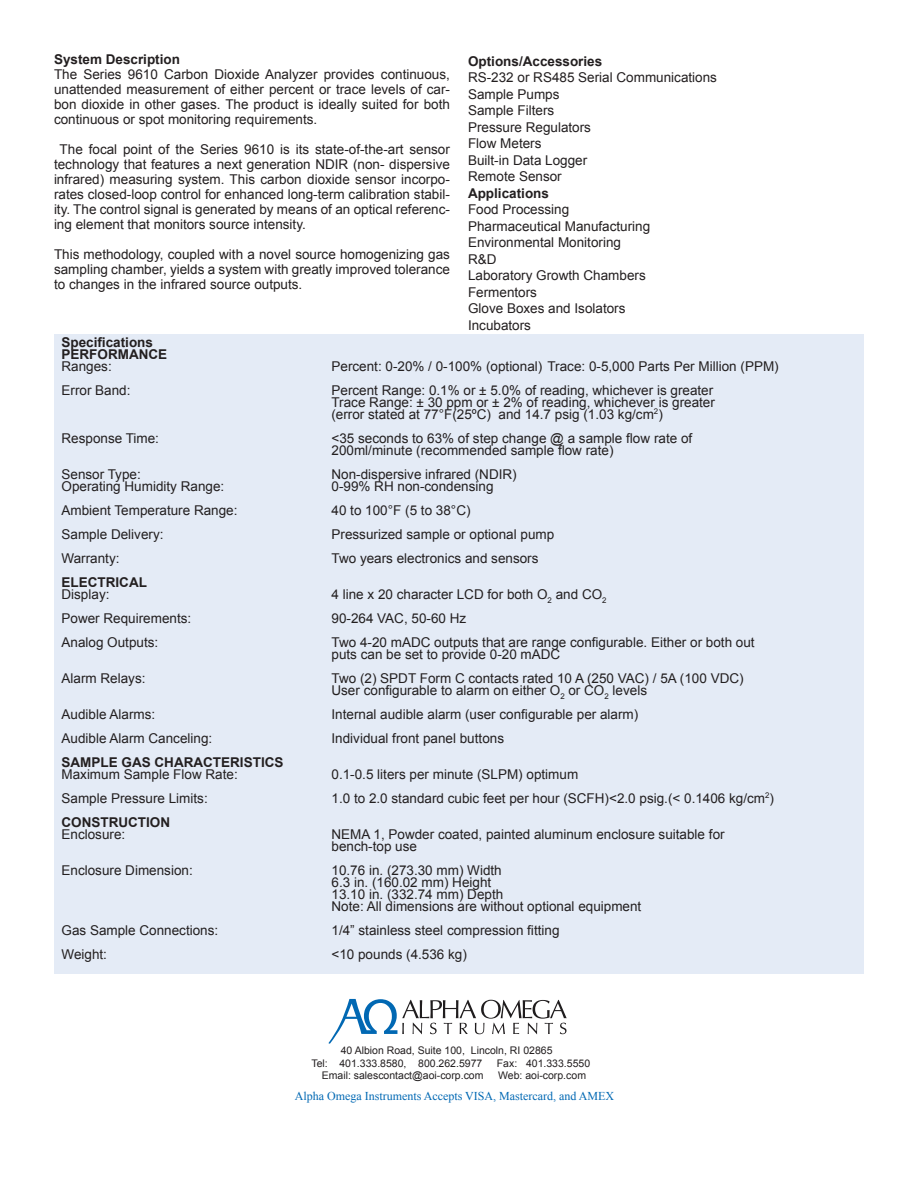
<style>
.page{position:relative;width:918px;height:1188px;background:#fff}
.page>*{position:absolute;margin:0;border:0;box-sizing:border-box;transform-origin:0 0}
.t1{font:13.5px/15px "Arial";color:#231f20}
.t2{font:700 13.5px "Arial";color:#231f20}
.t3{font:12px "Times New Roman";color:#0168b3}
.t4{font:10.5px "Arial";color:#231f20}
</style>
<div class="page">
<div style="left:54px;top:334px;width:810px;height:640px;background:#e4ebf6"></div>
<svg style="left:328px;top:999px;width:239px;height:45px"></svg>
<p class="t2" style="left:54px;top:50px;width:128px">System Description</p>
<p class="t1" style="left:54px;top:67px;width:397px;text-align:justify">The Series 9610 Carbon Dioxide Analyzer provides continuous, unattended measurement of either percent or trace levels of car&shy;bon dioxide in other gases. The product is ideally suited for both continuous or spot monitoring requirements.</p>
<p class="t1" style="left:54px;top:142px;width:397px;text-align:justify;text-indent:6px">The focal point of the Series 9610 is its state-of-the-art sensor technology that features a next generation NDIR (non- dispersive infrared) measuring system. This carbon dioxide sensor incorpo&shy;rates closed-loop control for enhanced long-term calibration stabil&shy;ity. The control signal is generated by means of an optical referenc&shy;ing element that monitors source intensity.</p>
<p class="t1" style="left:54px;top:247px;width:397px;text-align:justify">This methodology, coupled with a novel source homogenizing gas sampling chamber, yields a system with greatly improved tolerance to changes in the infrared source outputs.</p>
<p class="t2" style="left:468px;top:52px;width:136px">Options/Accessories</p>
<p class="t1" style="left:468px;top:70px;width:251px">RS-232 or RS485 Serial Communications</p>
<p class="t1" style="left:468px;top:87px;width:93px">Sample Pumps</p>
<p class="t1" style="left:468px;top:103px;width:88px">Sample Filters</p>
<p class="t1" style="left:468px;top:120px;width:125px">Pressure Regulators</p>
<p class="t1" style="left:468px;top:136px;width:75px">Flow Meters</p>
<p class="t1" style="left:468px;top:153px;width:121px">Built-in Data Logger</p>
<p class="t1" style="left:468px;top:169px;width:95px">Remote Sensor</p>
<p class="t2" style="left:468px;top:184px;width:83px">Applications</p>
<p class="t1" style="left:468px;top:202px;width:103px">Food Processing</p>
<p class="t1" style="left:468px;top:219px;width:184px">Pharmaceutical Manufacturing</p>
<p class="t1" style="left:468px;top:235px;width:155px">Environmental Monitoring</p>
<p class="t1" style="left:468px;top:252px;width:30px">R&amp;D</p>
<p class="t1" style="left:468px;top:268px;width:179px">Laboratory Growth Chambers</p>
<p class="t1" style="left:468px;top:285px;width:71px">Fermentors</p>
<p class="t1" style="left:468px;top:301px;width:159px">Glove Boxes and Isolators</p>
<p class="t1" style="left:468px;top:318px;width:65px">Incubators</p>
<p class="t2" style="left:62px;top:333px;width:93px">Specifications</p>
<p class="t2" style="left:62px;top:345px;width:107px">PERFORMANCE</p>
<p class="t1" style="left:62px;top:359px;width:52px">Ranges:</p>
<p class="t1" style="left:332px;top:359px;width:449px">Percent: 0-20% / 0-100% (optional) Trace: 0-5,000 Parts Per Million (PPM)</p>
<p class="t1" style="left:62px;top:383px;width:71px">Error Band:</p>
<p class="t1" style="left:332px;top:383px;width:383px">Percent Range: 0.1% or ± 5.0% of reading, whichever is greater</p>
<p class="t1" style="left:332px;top:395px;width:385px">Trace Range: ± 30 ppm or ± 2% of reading, whichever is greater</p>
<p class="t1" style="left:332px;top:407px;width:333px">(error stated at 77°F(25ºC) and 14.7 psig (1.03 kg/cm<sup>2</sup>)</p>
<p class="t1" style="left:62px;top:431px;width:99px">Response Time:</p>
<p class="t1" style="left:332px;top:432px;width:362px;line-height:12px">&lt;35 seconds to 63% of step change @ a sample flow rate of<br>200ml/minute (recommended sample flow rate)</p>
<p class="t1" style="left:62px;top:467px;width:81px">Sensor Type:</p>
<p class="t1" style="left:332px;top:467px;width:187px">Non-dispersive infrared (NDIR)</p>
<p class="t1" style="left:62px;top:479px;width:164px">Operating Humidity Range:</p>
<p class="t1" style="left:332px;top:479px;width:164px">0-99% RH non-condensing</p>
<p class="t1" style="left:62px;top:503px;width:178px">Ambient Temperature Range:</p>
<p class="t1" style="left:332px;top:503px;width:141px">40 to 100°F (5 to 38°C)</p>
<p class="t1" style="left:62px;top:527px;width:104px">Sample Delivery:</p>
<p class="t1" style="left:332px;top:527px;width:224px">Pressurized sample or optional pump</p>
<p class="t1" style="left:62px;top:551px;width:60px">Warranty:</p>
<p class="t1" style="left:332px;top:551px;width:209px">Two years electronics and sensors</p>
<p class="t2" style="left:62px;top:573px;width:87px">ELECTRICAL</p>
<p class="t1" style="left:62px;top:587px;width:50px">Display:</p>
<p class="t1" style="left:332px;top:587px;width:277px">4 line x 20 character LCD for both O<sub>2</sub> and CO<sub>2</sub></p>
<p class="t1" style="left:62px;top:611px;width:131px">Power Requirements:</p>
<p class="t1" style="left:332px;top:611px;width:136px">90-264 VAC, 50-60 Hz</p>
<p class="t1" style="left:62px;top:635px;width:98px">Analog Outputs:</p>
<p class="t1" style="left:332px;top:636px;width:425px;line-height:12px">Two 4-20 mADC outputs that are range configurable. Either or both out puts can be set to provide 0-20 mADC</p>
<p class="t1" style="left:62px;top:671px;width:86px">Alarm Relays:</p>
<p class="t1" style="left:332px;top:672px;width:414px;line-height:12px">Two (2) SPDT Form C contacts rated 10 A (250 VAC) / 5A (100 VDC)<br>User configurable to alarm on either O<sub>2</sub> or CO<sub>2</sub> levels</p>
<p class="t1" style="left:62px;top:707px;width:95px">Audible Alarms:</p>
<p class="t1" style="left:332px;top:707px;width:308px">Internal audible alarm (user configurable per alarm)</p>
<p class="t1" style="left:62px;top:731px;width:152px">Audible Alarm Canceling:</p>
<p class="t1" style="left:332px;top:731px;width:174px">Individual front panel buttons</p>
<p class="t2" style="left:62px;top:753px;width:224px">SAMPLE GAS CHARACTERISTICS</p>
<p class="t1" style="left:62px;top:767px;width:178px">Maximum Sample Flow Rate:</p>
<p class="t1" style="left:332px;top:767px;width:248px">0.1-0.5 liters per minute (SLPM) optimum</p>
<p class="t1" style="left:62px;top:791px;width:148px">Sample Pressure Limits:</p>
<p class="t1" style="left:332px;top:791px;width:444px">1.0 to 2.0 standard cubic feet per hour (SCFH)&lt;2.0 psig.(&lt; 0.1406 kg/cm<sup>2</sup>)</p>
<p class="t2" style="left:62px;top:813px;width:110px">CONSTRUCTION</p>
<p class="t1" style="left:62px;top:827px;width:65px">Enclosure:</p>
<p class="t1" style="left:332px;top:828px;width:395px;line-height:12px">NEMA 1, Powder coated, painted aluminum enclosure suitable for bench-top use</p>
<p class="t1" style="left:62px;top:863px;width:133px">Enclosure Dimension:</p>
<p class="t1" style="left:332px;top:863px;width:172px">10.76 in. (273.30 mm) Width</p>
<p class="t1" style="left:332px;top:875px;width:161px">6.3 in. (160.02 mm) Height</p>
<p class="t1" style="left:332px;top:887px;width:173px">13.10 in. (332.74 mm) Depth</p>
<p class="t1" style="left:332px;top:899px;width:311px">Note: All dimensions are without optional equipment</p>
<p class="t1" style="left:62px;top:923px;width:158px">Gas Sample Connections:</p>
<p class="t1" style="left:332px;top:923px;width:230px">1/4” stainless steel compression fitting</p>
<p class="t1" style="left:62px;top:947px;width:47px">Weight:</p>
<p class="t1" style="left:331px;top:947px;width:137px">&lt;10 pounds (4.536 kg)</p>
<p class="t4" style="left:341px;top:1044px;width:213px">40 Albion Road, Suite 100, Lincoln, RI 02865</p>
<p class="t4" style="left:312px;top:1056px;width:172px">Tel: 401.333.8580, 800.262.5977</p>
<p class="t4" style="left:497px;top:1056px;width:95px">Fax: 401.333.5550</p>
<p class="t4" style="left:322px;top:1069px;width:163px">Email: salescontact@aoi-corp.com</p>
<p class="t4" style="left:498px;top:1069px;width:89px">Web: aoi-corp.com</p>
<p class="t3" style="left:295px;top:1088px;width:321px">Alpha Omega Instruments Accepts VISA, Mastercard, and AMEX</p>
</div>
